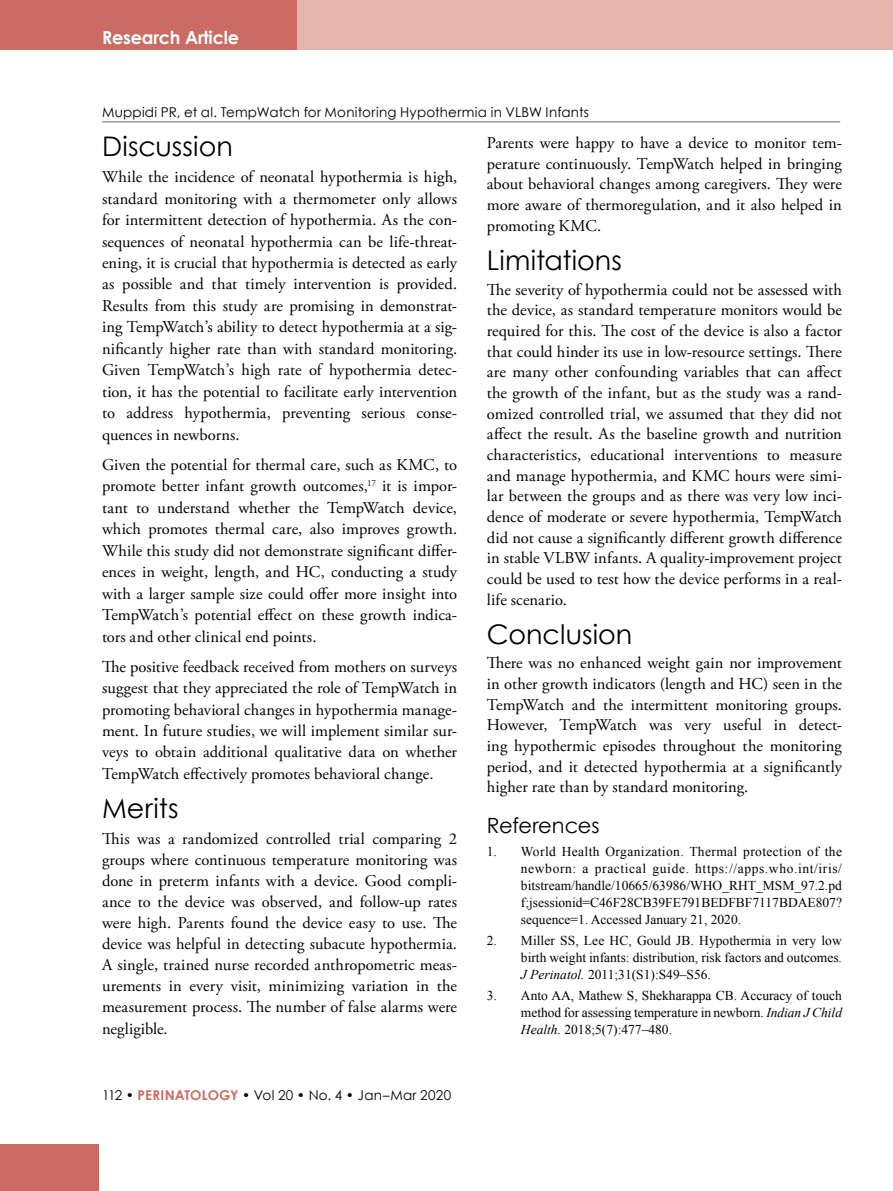
<style>
.page{position:relative;width:893px;height:1191px;background:#fff}
.page>*{position:absolute;margin:0;border:0;box-sizing:border-box;transform-origin:0 0}
.t1{font:27px "Century Gothic";color:#000}
.t2{font:21px "Century Gothic";letter-spacing:-.015em;color:#000}
.t3{font:700 18px "Century Gothic";letter-spacing:-.01em;color:#fff}
.t4{font:16.5px/21.5px "Adobe Garamond Pro";letter-spacing:.005em;color:#000;text-align:justify}
.t5{font:13.5px/17px "Times New Roman";color:#000;text-align:justify}
.t6{font:13.5px "Century Gothic";letter-spacing:.015em;color:#000}
.s1{font-weight:700;color:#cb6b63}
.s2{font-style:italic}
</style>
<div class="page">
<div style="left:0;top:0;width:299px;height:50px;background:#cb6b63"></div>
<div style="left:297px;top:0;width:596px;height:50px;background:#e4b5aa"></div>
<div style="left:0;top:1144px;width:99px;height:47px;background:#cb6b63"></div>
<hr style="left:102px;top:121px;width:738px;height:1px;background:#6d6e71">
<p class="t3" style="left:102px;top:26px;width:139px">Research Article</p>
<p class="t6" style="left:102px;top:104px;width:489px">Muppidi PR, et al. TempWatch for Monitoring Hypothermia in VLBW Infants</p>
<h1 class="t1" style="left:102px;top:130px;width:132px">Discussion</h1>
<p class="t4" style="left:102px;top:167px;width:357px">While the incidence of neonatal hypothermia is high, standard monitoring with a thermometer only allows for intermittent detection of hypothermia. As the con&shy;sequences of neonatal hypothermia can be life-threat&shy;ening, it is crucial that hypothermia is detected as early as possible and that timely intervention is provided.<br>Results from this study are promising in demonstrat&shy;ing TempWatch’s ability to detect hypothermia at a sig&shy;nificantly higher rate than with standard monitoring.<br>Given TempWatch’s high rate of hypothermia detec&shy;tion, it has the potential to facilitate early intervention to address hypothermia, preventing serious conse&shy;quences in newborns.</p>
<p class="t4" style="left:102px;top:454px;width:357px">Given the potential for thermal care, such as KMC, to promote better infant growth outcomes,<sup>17</sup> it is impor&shy;tant to understand whether the TempWatch device, which promotes thermal care, also improves growth.<br>While this study did not demonstrate significant differ&shy;ences in weight, length, and HC, conducting a study with a larger sample size could offer more insight into TempWatch’s potential effect on these growth indica&shy;tors and other clinical end points.</p>
<p class="t4" style="left:102px;top:656px;width:357px">The positive feedback received from mothers on surveys suggest that they appreciated the role of TempWatch in promoting behavioral changes in hypothermia manage&shy;ment. In future studies, we will implement similar sur&shy;veys to obtain additional qualitative data on whether TempWatch effectively promotes behavioral change.</p>
<h1 class="t1" style="left:102px;top:792px;width:78px">Merits</h1>
<p class="t4" style="left:102px;top:828px;width:357px">This was a randomized controlled trial comparing 2 groups where continuous temperature monitoring was done in preterm infants with a device. Good compli&shy;ance to the device was observed, and follow-up rates were high. Parents found the device easy to use. The device was helpful in detecting subacute hypothermia.<br>A single, trained nurse recorded anthropometric meas&shy;urements in every visit, minimizing variation in the measurement process. The number of false alarms were negligible.</p>
<p class="t6" style="left:102px;top:1087px;width:351px">112 • <span class="s1">PERINATOLOGY</span> • Vol 20 • No. 4 • Jan–Mar 2020</p>
<p class="t4" style="left:487px;top:133px;width:357px;line-height:20.7px">Parents were happy to have a device to monitor tem&shy;perature continuously. TempWatch helped in bringing about behavioral changes among caregivers. They were more aware of thermoregulation, and it also helped in promoting KMC.</p>
<h1 class="t1" style="left:487px;top:243px;width:137px">Limitations</h1>
<p class="t4" style="left:487px;top:279px;width:357px;line-height:20.7px">The severity of hypothermia could not be assessed with the device, as standard temperature monitors would be required for this. The cost of the device is also a factor that could hinder its use in low-resource settings. There are many other confounding variables that can affect the growth of the infant, but as the study was a rand&shy;omized controlled trial, we assumed that they did not affect the result. As the baseline growth and nutrition characteristics, educational interventions to measure and manage hypothermia, and KMC hours were simi&shy;lar between the groups and as there was very low inci&shy;dence of moderate or severe hypothermia, TempWatch did not cause a significantly different growth difference in stable VLBW infants. A quality-improvement project could be used to test how the device performs in a real&shy;life scenario.</p>
<h1 class="t1" style="left:487px;top:617px;width:147px">Conclusion</h1>
<p class="t4" style="left:487px;top:653px;width:357px;line-height:20.7px">There was no enhanced weight gain nor improvement in other growth indicators (length and HC) seen in the TempWatch and the intermittent monitoring groups.<br>However, TempWatch was very useful in detect&shy;ing hypothermic episodes throughout the monitoring period, and it detected hypothermia at a significantly higher rate than by standard monitoring.</p>
<p class="t2" style="left:487px;top:812px;width:114px">References</p>
<p class="t5" style="left:521px;top:842px;width:323px;text-indent:-34px">1. World Health Organization. Thermal protection of the newborn: a practical guide. https://apps.who.int/iris/ bitstream/handle/10665/63986/WHO_RHT_MSM_97.2.pd f;jsessionid=C46F28CB39FE791BEDFBF7117BDAE807? sequence=1. Accessed January 21, 2020.</p>
<p class="t5" style="left:521px;top:931px;width:322px;text-indent:-34px">2. Miller SS, Lee HC, Gould JB. Hypothermia in very low birth weight infants: distribution, risk factors and outcomes.<br><span class="s2">J Perinatol.</span> 2011;31(S1):S49–S56.</p>
<p class="t5" style="left:521px;top:986px;width:323px;text-indent:-34px">3. Anto AA, Mathew S, Shekharappa CB. Accuracy of touch method for assessing temperature in newborn. <span class="s2">Indian J Child Health.</span> 2018;5(7):477–480.</p>
</div>
